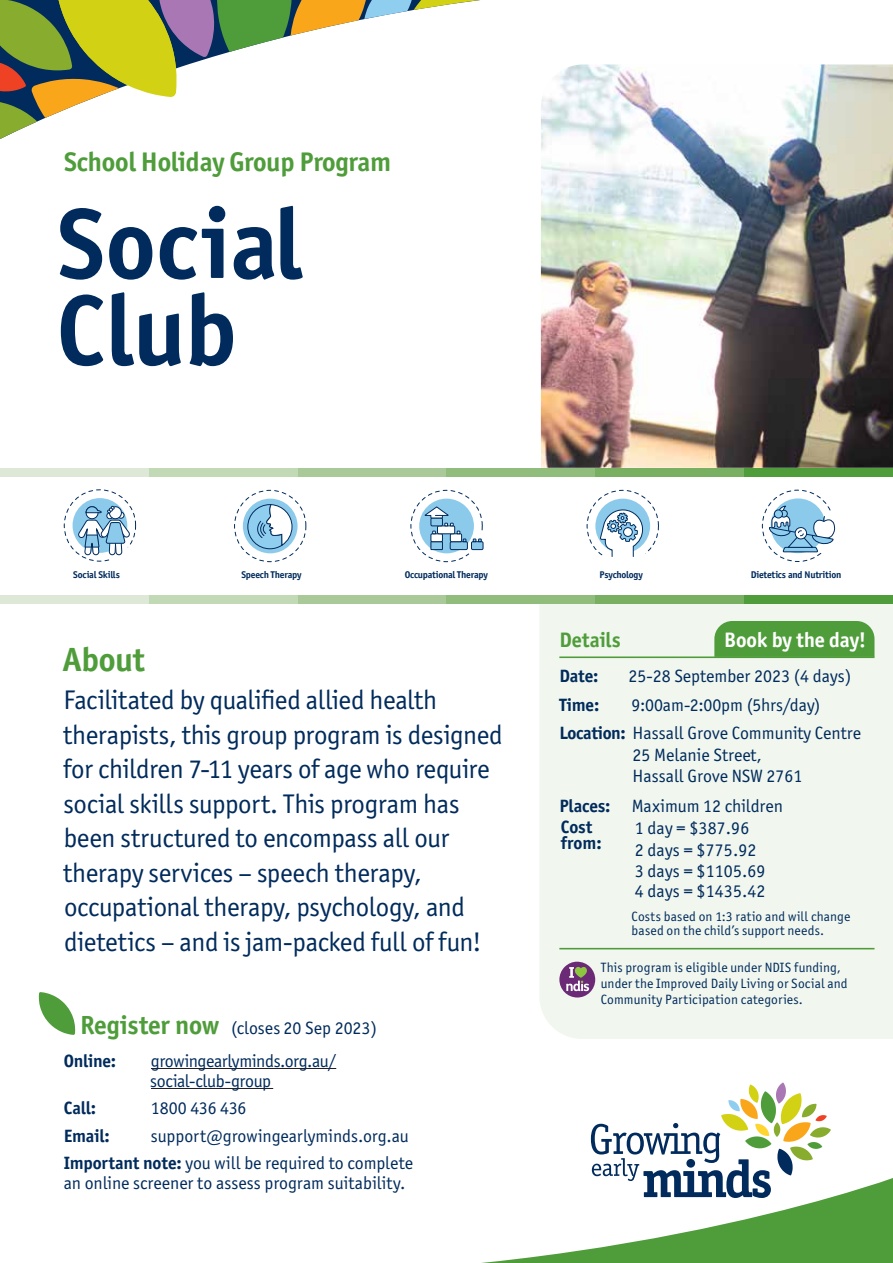
<style>
.page{position:relative;width:893px;height:1263px;background:#fff}
.page>*{position:absolute;margin:0;border:0;box-sizing:border-box;transform-origin:0 0}
.t1{font:700 99.6px/86.6px "Officina Sans";letter-spacing:-.01em;color:#002b5c}
.t2{font:700 33.6px "Officina Sans ITC Pro";letter-spacing:-.015em;color:#4f9d3a}
.t3{font:27px/34.5px "Officina Sans ITC Pro";letter-spacing:-.01em;color:#002b5c}
.t4{font:700 27px "Officina Sans ITC Pro";letter-spacing:-.01em;color:#4f9d3a}
.t5{font:700 26.25px "Officina Sans ITC Pro";letter-spacing:-.01em;color:#4f9d3a}
.t6{font:700 21px "Officina Sans ITC Pro";letter-spacing:-.01em;color:#fff}
.t7{font:700 21px "Officina Sans ITC Pro";color:#4f9d3a}
.t8{font:17.85px/21.5px "Officina Sans ITC Pro";color:#002b5c}
.t9{font:17.85px/20px "Officina Sans ITC Pro";letter-spacing:-.025em;color:#002b5c}
.t10{font:700 17.85px "Officina Sans ITC Pro";letter-spacing:-.01em;color:#002b5c}
.t11{font:13.5px/15.8px "Officina Sans ITC Pro";letter-spacing:.01em;color:#002b5c}
.t12{font:700 9.75px "Officina Sans ITC Pro";letter-spacing:-.02em;color:#002b5c}
.s1{font-weight:700}
</style>
<div class="page">
<div style="left:771px;top:498px;width:54px;height:55px;background:#8ccaec;border-radius:50%"></div>
<div style="left:595px;top:499px;width:55px;height:54px;background:#8ccaec;border-radius:50%"></div>
<div style="left:243px;top:499px;width:55px;height:54px;background:#8ccaec;border-radius:50%"></div>
<div style="left:539px;top:604px;width:354px;height:435px;background:#f1f6ee"></div>
<svg style="left:481px;top:1178px;width:412px;height:85px"></svg>
<img style="left:541px;top:64px;width:352px;height:404px">
<svg style="left:541px;top:64px;width:84px;height:85px"></svg>
<svg style="left:0;top:0;width:480px;height:139px"></svg>
<div style="left:149px;top:468px;width:149px;height:8px;background:#c2d9b6"></div>
<div style="left:298px;top:468px;width:148px;height:8px;background:#a9ca98"></div>
<div style="left:446px;top:468px;width:149px;height:8px;background:#90bc7c"></div>
<div style="left:595px;top:468px;width:149px;height:8px;background:#79af61"></div>
<div style="left:744px;top:468px;width:149px;height:8px;background:#4f9d3a"></div>
<div style="left:0;top:468px;width:149px;height:8px;background:#dde9d6"></div>
<div style="left:149px;top:595px;width:149px;height:9px;background:#c2d9b6"></div>
<div style="left:298px;top:595px;width:148px;height:9px;background:#a9ca98"></div>
<div style="left:446px;top:595px;width:149px;height:9px;background:#90bc7c"></div>
<div style="left:595px;top:595px;width:149px;height:9px;background:#79af61"></div>
<div style="left:744px;top:595px;width:149px;height:9px;background:#4f9d3a"></div>
<div style="left:0;top:595px;width:149px;height:9px;background:#dde9d6"></div>
<div style="left:714px;top:621px;width:160px;height:35px;background:#4f9d3a"></div>
<hr style="left:151px;top:1068px;width:185px;height:1px;background:#231f20">
<hr style="left:151px;top:1088px;width:122px;height:1px;background:#231f20">
<hr style="left:559px;top:656px;width:315px;height:2px;background:#4f9d3a">
<hr style="left:559px;top:948px;width:315px;height:1px;background:#4f9d3a">
<svg style="left:559px;top:962px;width:36px;height:35px"></svg>
<svg style="left:591px;top:1082px;width:240px;height:116px"></svg>
<svg style="left:39px;top:992px;width:36px;height:43px"></svg>
<svg style="left:769px;top:505px;width:67px;height:50px"></svg>
<div style="left:419px;top:499px;width:55px;height:54px;background:#8ccaec;border-radius:50%"></div>
<svg style="left:424px;top:506px;width:60px;height:55px"></svg>
<div style="left:64px;top:489px;width:72px;height:72px;border:1px dashed #002b5c;border-radius:50%"></div>
<div style="left:109px;top:547px;width:51px;height:21px;background:#fff;border-radius:50%"></div>
<div style="left:73px;top:498px;width:54px;height:55px;background:#8ccaec;border-radius:50%"></div>
<svg style="left:77px;top:505px;width:54px;height:51px"></svg>
<svg style="left:247px;top:504px;width:46px;height:59px"></svg>
<svg style="left:593px;top:505px;width:56px;height:52px"></svg>
<h3 class="t4" style="left:64px;top:152px;width:328px">School Holiday Group Program</h3>
<h1 class="t1" style="left:56px;top:200px;width:249px">Social<br>Club</h1>
<p class="t12" style="left:73px;top:571px;width:48px">Social Skills</p>
<p class="t12" style="left:405px;top:571px;width:84px">Occupational Therapy</p>
<p class="t12" style="left:751px;top:571px;width:92px">Dietetics and Nutrition</p>
<p class="t12" style="left:241px;top:571px;width:61px">Speech Therapy</p>
<p class="t12" style="left:599px;top:571px;width:45px">Psychology</p>
<h2 class="t2" style="left:63px;top:646px;width:84px">About</h2>
<p class="t3" style="left:63px;top:685px;width:441px">Facilitated by qualified allied health therapists, this group program is designed for children 7-11 years of age who require social skills support. This program has been structured to encompass all our therapy services – speech therapy, occupational therapy, psychology, and dietetics – and is jam-packed full of fun!</p>
<h3 class="t5" style="left:80px;top:1015px;width:141px">Register now</h3>
<p class="t10" style="left:64px;top:1054px;width:54px">Online:</p>
<p class="t9" style="left:150px;top:1052px;width:188px">growingearlyminds.org.au/ social-club-group</p>
<p class="t10" style="left:64px;top:1101px;width:34px">Call:</p>
<p class="t8" style="left:151px;top:1099px;width:97px">1800 436 436</p>
<p class="t10" style="left:64px;top:1129px;width:48px">Email:</p>
<p class="t8" style="left:231px;top:1019px;width:147px">(closes 20 Sep 2023)</p>
<p class="t8" style="left:64px;top:1123px;width:351px;line-height:27.5px;text-align:right">support@growingearlyminds.org.au<br><span class="s1">Important note:</span> you will be required to complete</p>
<p class="t8" style="left:64px;top:1174px;width:343px">an online screener to assess program suitability.</p>
<p class="t7" style="left:559px;top:631px;width:63px">Details</p>
<p class="t6" style="left:724px;top:631px;width:143px">Book by the day!</p>
<p class="t10" style="left:559px;top:669px;width:41px">Date:</p>
<p class="t8" style="left:629px;top:667px;width:224px">25-28 September 2023 (4 days)</p>
<p class="t10" style="left:559px;top:698px;width:41px">Time:</p>
<p class="t8" style="left:559px;top:692px;width:303px;line-height:28.8px;text-indent:72px">9:00am-2:00pm (5hrs/day)<br><span class="s1">Location:</span> Hassall Grove Community Centre</p>
<p class="t8" style="left:633px;top:746px;width:171px">25 Melanie Street,<br>Hassall Grove NSW 2761</p>
<p class="t8" style="left:559px;top:797px;width:225px;line-height:21px"><span class="s1">Places:</span> Maximum 12 children<br><span class="s1">Cost</span></p>
<p class="t10" style="left:561px;top:836px;width:42px">from:</p>
<p class="t8" style="left:635px;top:819px;width:132px">1 day = $387.96<br>2 days = $775.92<br>3 days = $1105.69</p>
<p class="t8" style="left:635px;top:882px;width:132px">4 days = $1435.42</p>
<p class="t11" style="left:632px;top:910px;width:220px;line-height:14.1px">Costs based on 1:3 ratio and will change based on the child’s support needs.</p>
<p class="t11" style="left:601px;top:961px;width:248px">This program is eligible under NDIS funding, under the Improved Daily Living or Social and<br>Community Participation categories.</p>
</div>
